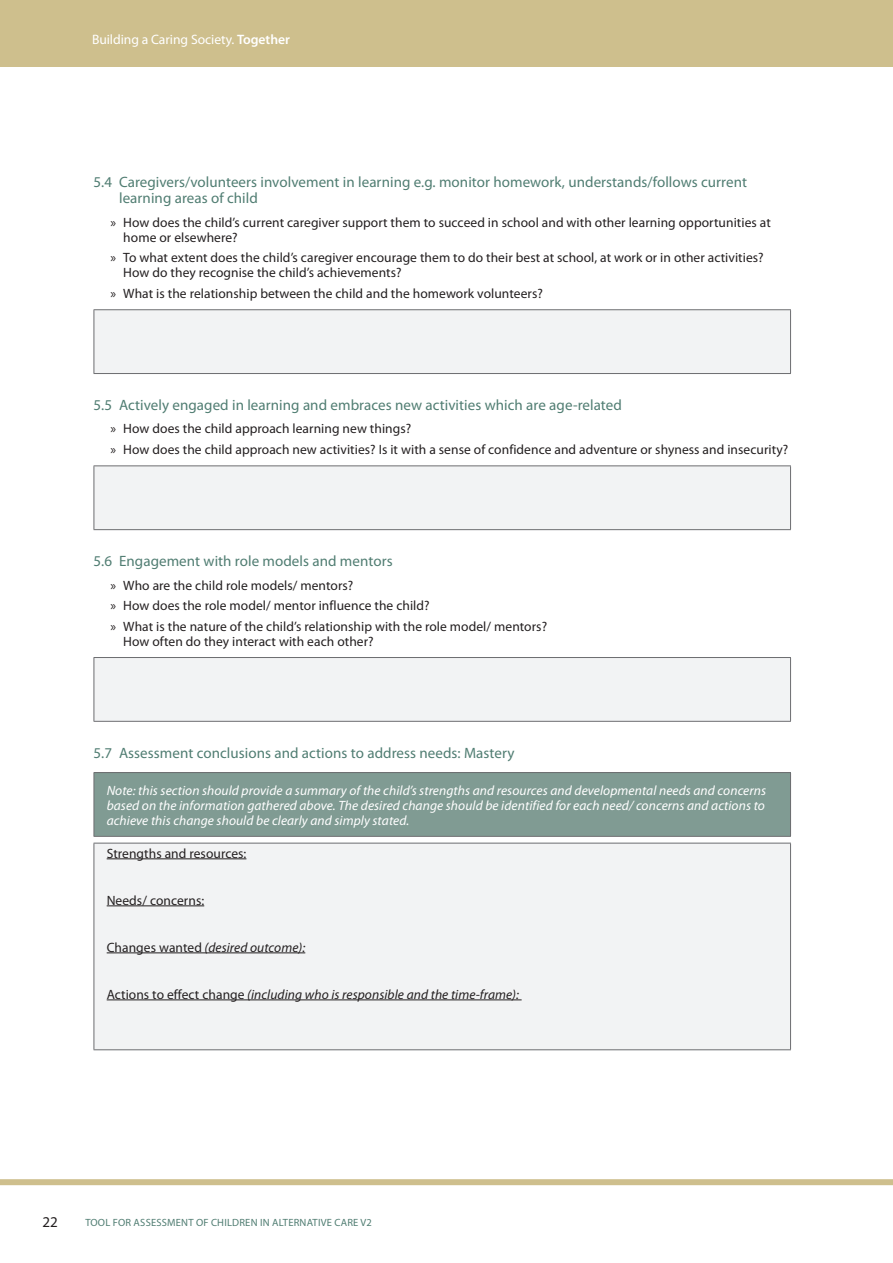
<style>
.page{position:relative;width:893px;height:1263px;background:#fff}
.page>*{position:absolute;margin:0;border:0;box-sizing:border-box;transform-origin:0 0}
.t1{font:15px/16.5px "Myriad Pro";letter-spacing:.005em;color:#507d72}
.t2{font:15px "Myriad Pro";color:#231f20}
.t3{font:13.65px "Myriad Pro";letter-spacing:-.005em;color:#fff}
.t4{font:13.5px/20.5px "Myriad Pro";letter-spacing:.005em;color:#231f20}
.t5{font:italic 13.5px/15px "Myriad Pro";letter-spacing:.005em;color:#fff;text-align:justify}
.t6{font:italic 13.5px "Myriad Pro";letter-spacing:.005em;color:#231f20}
.t7{font:10.5px "Myriad Pro";letter-spacing:.02em;color:#507d72}
.s1{font-weight:600}
.s2{font-style:normal}
</style>
<div class="page">
<div style="left:0;top:1179px;width:893px;height:6px;background:#cebf8d"></div>
<div style="left:0;top:0;width:893px;height:66px;background:#cebf8d"></div>
<div style="left:94px;top:310px;width:696px;height:63px;background:#f2f3f4"></div>
<hr style="left:94px;top:309px;width:697px;height:1px;background:#6c6d70">
<hr style="left:94px;top:310px;width:1px;height:63px;background:#6c6d70">
<hr style="left:790px;top:310px;width:1px;height:63px;background:#6c6d70">
<hr style="left:94px;top:373px;width:697px;height:1px;background:#6c6d70">
<div style="left:94px;top:466px;width:696px;height:64px;background:#f2f3f4"></div>
<hr style="left:94px;top:465px;width:697px;height:1px;background:#6c6d70">
<hr style="left:94px;top:466px;width:1px;height:63px;background:#6c6d70">
<hr style="left:790px;top:466px;width:1px;height:63px;background:#6c6d70">
<hr style="left:94px;top:529px;width:697px;height:1px;background:#6c6d70">
<div style="left:94px;top:657px;width:696px;height:64px;background:#f2f3f4"></div>
<hr style="left:94px;top:657px;width:697px;height:1px;background:#6c6d70">
<hr style="left:94px;top:658px;width:1px;height:63px;background:#6c6d70">
<hr style="left:790px;top:658px;width:1px;height:63px;background:#6c6d70">
<hr style="left:94px;top:721px;width:697px;height:1px;background:#6c6d70">
<div style="left:94px;top:772px;width:696px;height:64px;background:#809b93"></div>
<hr style="left:94px;top:772px;width:697px;height:1px;background:#6c6d70">
<hr style="left:94px;top:773px;width:1px;height:63px;background:#6c6d70">
<hr style="left:790px;top:773px;width:1px;height:63px;background:#6c6d70">
<hr style="left:94px;top:836px;width:697px;height:1px;background:#6c6d70">
<div style="left:94px;top:843px;width:696px;height:207px;background:#f2f3f4"></div>
<hr style="left:94px;top:843px;width:697px;height:1px;background:#6c6d70">
<hr style="left:94px;top:843px;width:1px;height:206px;background:#6c6d70">
<hr style="left:790px;top:843px;width:1px;height:206px;background:#6c6d70">
<hr style="left:94px;top:1049px;width:697px;height:1px;background:#6c6d70">
<hr style="left:107px;top:858px;width:139px;height:1px;background:#231f20">
<hr style="left:107px;top:905px;width:97px;height:1px;background:#231f20">
<hr style="left:107px;top:952px;width:198px;height:1px;background:#231f20">
<hr style="left:107px;top:999px;width:415px;height:1px;background:#231f20">
<p class="t3" style="left:92px;top:31px;width:199px">Building a Caring Society. <span class="s1">Together</span></p>
<p class="t1" style="left:119px;top:173px;width:629px;text-indent:-26px">5.4 Caregivers/volunteers involvement in learning e.g. monitor homework, understands/follows current learning areas of child</p>
<p class="t4" style="left:123px;top:215px;width:649px;line-height:15px;text-indent:-13px">» How does the child’s current caregiver support them to succeed in school and with other learning opportunities at home or elsewhere?</p>
<p class="t4" style="left:123px;top:250px;width:642px;line-height:15px;text-indent:-13px">» To what extent does the child’s caregiver encourage them to do their best at school, at work or in other activities?<br>How do they recognise the child’s achievements?</p>
<p class="t4" style="left:111px;top:283px;width:434px">» What is the relationship between the child and the homework volunteers?</p>
<p class="t1" style="left:94px;top:396px;width:530px">5.5 Actively engaged in learning and embraces new activities which are age-related</p>
<p class="t4" style="left:111px;top:418px;width:679px">» How does the child approach learning new things?<br>» How does the child approach new activities? Is it with a sense of confidence and adventure or shyness and insecurity?</p>
<p class="t1" style="left:94px;top:552px;width:301px">5.6 Engagement with role models and mentors</p>
<p class="t4" style="left:111px;top:574px;width:438px">» Who are the child role models/ mentors?<br>» How does the role model/ mentor influence the child?<br>» What is the nature of the child’s relationship with the role model/ mentors?</p>
<p class="t4" style="left:123px;top:631px;width:252px">How often do they interact with each other?</p>
<p class="t1" style="left:94px;top:744px;width:422px">5.7 Assessment conclusions and actions to address needs: Mastery</p>
<p class="t5" style="left:107px;top:782px;width:661px">Note: this section should provide a summary of the child’s strengths and resources and developmental needs and concerns based on the information gathered above. The desired change should be identified for each need/ concerns and actions to achieve this change should be clearly and simply stated.</p>
<p class="t4" style="left:107px;top:842px;width:141px">Strengths and resources:</p>
<p class="t4" style="left:107px;top:889px;width:99px">Needs/ concerns:</p>
<p class="t6" style="left:107px;top:939px;width:200px"><span class="s2">Changes wanted</span> (desired outcome):</p>
<p class="t6" style="left:107px;top:986px;width:414px"><span class="s2">Actions to effect change</span> (including who is responsible and the time-frame):</p>
<p class="t2" style="left:43px;top:1212px;width:17px">22</p>
<p class="t7" style="left:85px;top:1216px;width:288px">TOOL FOR ASSESSMENT OF CHILDREN IN ALTERNATIVE CARE V2</p>
</div>
